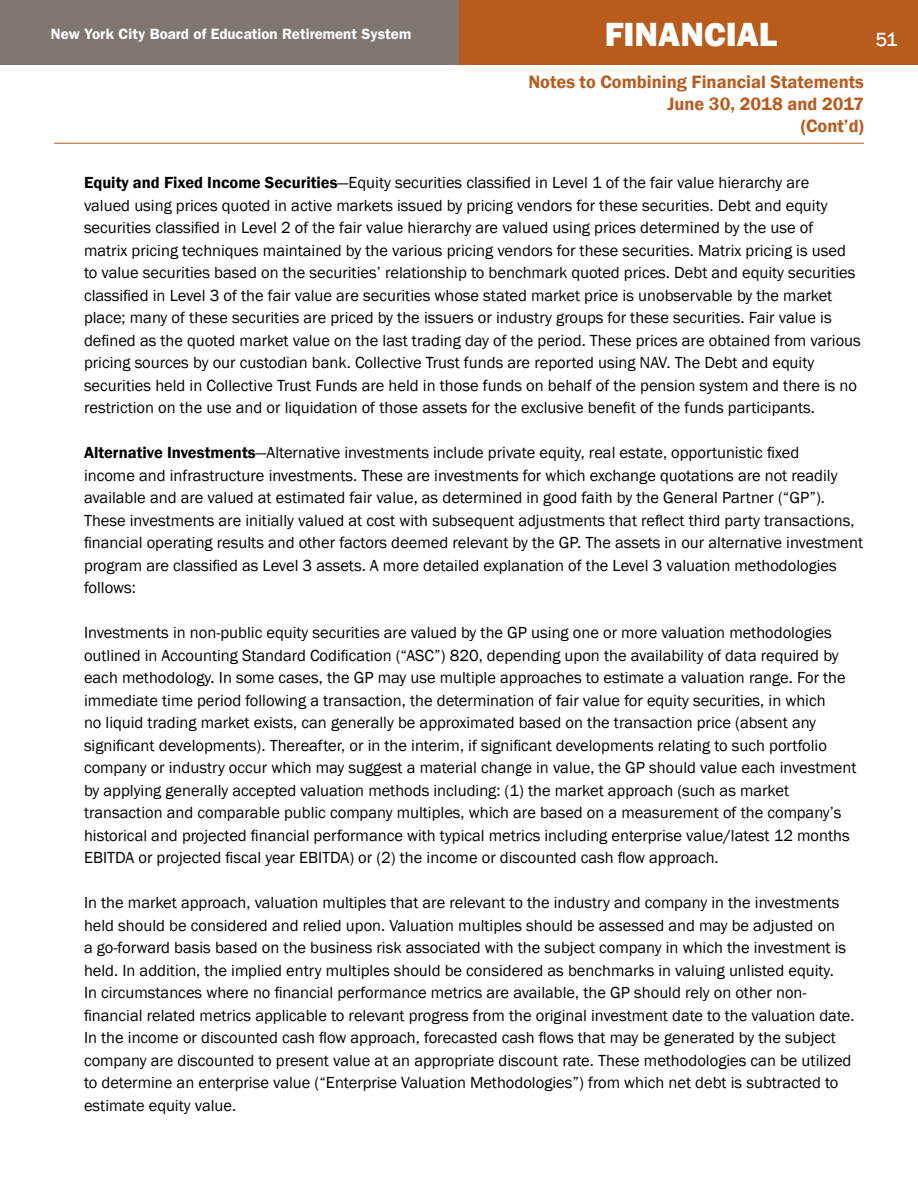
<style>
.page{position:relative;width:918px;height:1188px;background:#fff}
.page>*{position:absolute;margin:0;border:0;box-sizing:border-box;transform-origin:0 0}
.t1{font:800 34.5px "Franklin Gothic";color:#fff}
.t2{font:19.5px "Franklin Gothic";color:#fff}
.t3{font:600 18.3px/22px "Franklin Gothic";color:#b75c1d;text-align:right}
.t4{font:16.5px/22.5px "Franklin Gothic";color:#000}
.t5{font:600 15px "ITC Franklin Gothic Std";color:#fff}
.s1{font-weight:600}
</style>
<div class="page">
<div style="left:0;top:0;width:467px;height:65px;background:#7f776f"></div>
<div style="left:459px;top:0;width:459px;height:65px;background:#b75c1d"></div>
<hr style="left:54px;top:143px;width:810px;height:1px;background:#b75c1d">
<p class="t5" style="left:51px;top:25px;width:362px">New York City Board of Education Retirement System</p>
<h1 class="t1" style="left:605px;top:13px;width:174px">FINANCIAL</h1>
<p class="t3" style="left:528px;top:71px;width:337px">Notes to Combining Financial Statements<br>June 30, 2018 and 2017<br>(Cont’d)</p>
<p class="t2" style="left:876px;top:27px;width:23px">51</p>
<p class="t4" style="left:84px;top:172px;width:778px"><span class="s1">Equity and Fixed Income Securities</span>—Equity securities classified in Level 1 of the fair value hierarchy are<br>valued using prices quoted in active markets issued by pricing vendors for these securities. Debt and equity securities classified in Level 2 of the fair value hierarchy are valued using prices determined by the use of matrix pricing techniques maintained by the various pricing vendors for these securities. Matrix pricing is used to value securities based on the securities’ relationship to benchmark quoted prices. Debt and equity securities classified in Level 3 of the fair value are securities whose stated market price is unobservable by the market place; many of these securities are priced by the issuers or industry groups for these securities. Fair value is defined as the quoted market value on the last trading day of the period. These prices are obtained from various pricing sources by our custodian bank. Collective Trust funds are reported using NAV. The Debt and equity securities held in Collective Trust Funds are held in those funds on behalf of the pension system and there is no restriction on the use and or liquidation of those assets for the exclusive benefit of the funds participants.</p>
<p class="t4" style="left:84px;top:442px;width:781px"><span class="s1">Alternative Investments</span>—Alternative investments include private equity, real estate, opportunistic fixed<br>income and infrastructure investments. These are investments for which exchange quotations are not readily available and are valued at estimated fair value, as determined in good faith by the General Partner (“GP”).<br>These investments are initially valued at cost with subsequent adjustments that reflect third party transactions, financial operating results and other factors deemed relevant by the GP. The assets in our alternative investment program are classified as Level 3 assets. A more detailed explanation of the Level 3 valuation methodologies follows:</p>
<p class="t4" style="left:84px;top:622px;width:774px">Investments in non-public equity securities are valued by the GP using one or more valuation methodologies outlined in Accounting Standard Codification (“ASC”) 820, depending upon the availability of data required by each methodology. In some cases, the GP may use multiple approaches to estimate a valuation range. For the immediate time period following a transaction, the determination of fair value for equity securities, in which<br>no liquid trading market exists, can generally be approximated based on the transaction price (absent any significant developments). Thereafter, or in the interim, if significant developments relating to such portfolio company or industry occur which may suggest a material change in value, the GP should value each investment by applying generally accepted valuation methods including: (1) the market approach (such as market transaction and comparable public company multiples, which are based on a measurement of the company’s historical and projected financial performance with typical metrics including enterprise value/latest 12 months EBITDA or projected fiscal year EBITDA) or (2) the income or discounted cash flow approach.</p>
<p class="t4" style="left:84px;top:892px;width:772px">In the market approach, valuation multiples that are relevant to the industry and company in the investments held should be considered and relied upon. Valuation multiples should be assessed and may be adjusted on<br>a go-forward basis based on the business risk associated with the subject company in which the investment is held. In addition, the implied entry multiples should be considered as benchmarks in valuing unlisted equity.<br>In circumstances where no financial performance metrics are available, the GP should rely on other non&shy;financial related metrics applicable to relevant progress from the original investment date to the valuation date.<br>In the income or discounted cash flow approach, forecasted cash flows that may be generated by the subject company are discounted to present value at an appropriate discount rate. These methodologies can be utilized to determine an enterprise value (“Enterprise Valuation Methodologies”) from which net debt is subtracted to estimate equity value.</p>
</div>
